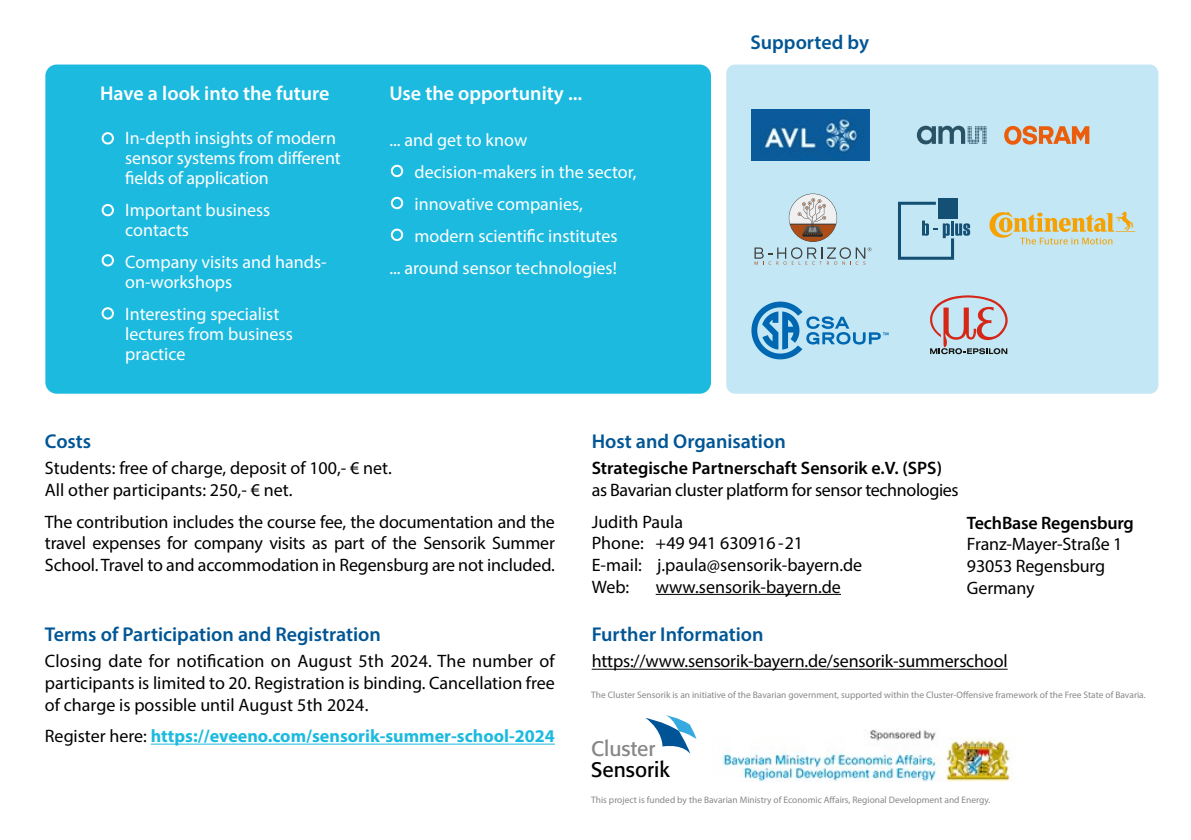
<style>
.page{position:relative;width:1191px;height:840px;background:#fff}
.page>*{position:absolute;margin:0;border:0;box-sizing:border-box;transform-origin:0 0}
.t1{font:20.8px "Formata";color:#000}
.t2{font:20.8px "Formata";color:#878787}
.t3{font:600 20px "Myriad Pro";color:#005695}
.t4{font:600 20px "Myriad Pro";color:#fff}
.t5{font:18px/21.6px "Myriad Pro";color:#000}
.t6{font:18px/20px "Myriad Pro";color:#fff}
.t7{font:600 18px "Myriad Pro";color:#000}
.t8{font:700 18px "Myriad Pro";color:#1dbadf}
.t9{font:18px/31.6px "Myriad Pro";letter-spacing:-.02em;color:#000}
.t10{font:9.4px "Myriad Pro";color:#878787}
.s1{font-weight:400;color:#000}
</style>
<div class="page">
<hr style="left:0;top:0;width:1px;height:839px;background:#88d0ea">
<div style="left:726px;top:64px;width:432px;height:329px;background:#c3e7f4;border-radius:9px"></div>
<div style="left:45px;top:64px;width:666px;height:329px;background:#1dbadf;border-radius:11px"></div>
<div style="left:391px;top:165px;width:12px;height:12px;border:2px solid #fff;border-radius:50%"></div>
<div style="left:391px;top:197px;width:12px;height:12px;border:2px solid #fff;border-radius:50%"></div>
<div style="left:391px;top:228px;width:12px;height:13px;border:2px solid #fff;border-radius:50%"></div>
<div style="left:102px;top:132px;width:12px;height:12px;border:2px solid #fff;border-radius:50%"></div>
<div style="left:102px;top:204px;width:12px;height:12px;border:2px solid #fff;border-radius:50%"></div>
<div style="left:102px;top:254px;width:12px;height:12px;border:2px solid #fff;border-radius:50%"></div>
<div style="left:102px;top:307px;width:12px;height:12px;border:2px solid #fff;border-radius:50%"></div>
<hr style="left:655px;top:593px;width:186px;height:1px;background:#000">
<hr style="left:591px;top:668px;width:416px;height:1px;background:#000">
<hr style="left:151px;top:743px;width:404px;height:1px;background:#1dbadf">
<img style="left:722px;top:729px;width:288px;height:51px">
<svg style="left:645px;top:715px;width:51px;height:38px"></svg>
<svg style="left:989px;top:211px;width:146px;height:33px"></svg>
<svg style="left:789px;top:194px;width:47px;height:47px"></svg>
<svg style="left:754px;top:247px;width:117px;height:18px"></svg>
<svg style="left:898px;top:202px;width:72px;height:57px"></svg>
<div style="left:938px;top:198px;width:19px;height:21px;background:#144f74"></div>
<svg style="left:930px;top:295px;width:77px;height:59px"></svg>
<svg style="left:751px;top:301px;width:137px;height:58px"></svg>
<img style="left:751px;top:109px;width:118px;height:51px">
<svg style="left:917px;top:126px;width:69px;height:18px"></svg>
<svg style="left:1004px;top:126px;width:85px;height:19px"></svg>
<p class="t4" style="left:100px;top:80px;width:231px">Have a look into the future</p>
<p class="t6" style="left:125px;top:127px;width:217px">In-depth insights of modern sensor systems from different fields of application</p>
<p class="t6" style="left:125px;top:199px;width:147px">Important business contacts</p>
<p class="t6" style="left:125px;top:251px;width:203px">Company visits and hands&shy;on-workshops</p>
<p class="t6" style="left:125px;top:303px;width:169px">Interesting specialist lectures from business practice</p>
<p class="t4" style="left:389px;top:80px;width:194px">Use the opportunity ...</p>
<p class="t6" style="left:389px;top:129px;width:139px">... and get to know</p>
<p class="t6" style="left:414px;top:161px;width:223px">decision-makers in the sector,</p>
<p class="t6" style="left:414px;top:193px;width:170px">innovative companies,</p>
<p class="t6" style="left:414px;top:225px;width:205px">modern scientific institutes</p>
<p class="t6" style="left:389px;top:257px;width:229px">... around sensor technologies!</p>
<p class="t3" style="left:750px;top:29px;width:120px">Supported by</p>
<p class="t3" style="left:45px;top:428px;width:48px">Costs</p>
<p class="t3" style="left:591px;top:428px;width:196px">Host and Organisation</p>
<p class="t5" style="left:45px;top:457px;width:348px">Students: free of charge, deposit of 100,- € net.<br>All other participants: 250,- € net.</p>
<p class="t5" style="left:45px;top:510px;width:511px;text-align:justify">The contribution includes the course fee, the documentation and the travel expenses for company visits as part of the Sensorik Summer School. Travel to and accommodation in Regensburg are not included.</p>
<p class="t7" style="left:591px;top:456px;width:352px">Strategische Partnerschaft Sensorik e.V. (SPS)</p>
<p class="t9" style="left:591px;top:473px;width:368px">as Bavarian cluster platform for sensor technologies<br>Judith Paula</p>
<p class="t5" style="left:591px;top:532px;width:272px">Phone: +49 941 630916 -21<br>E-mail: j.paula@sensorik-bayern.de<br>Web:</p>
<p class="t5" style="left:655px;top:575px;width:187px">www.sensorik-bayern.de</p>
<p class="t7" style="left:967px;top:511px;width:168px">TechBase Regensburg</p>
<p class="t5" style="left:967px;top:533px;width:157px">Franz-Mayer-Straße 1<br>93053 Regensburg<br>Germany</p>
<p class="t3" style="left:45px;top:621px;width:337px">Terms of Participation and Registration</p>
<p class="t3" style="left:591px;top:621px;width:173px">Further Information</p>
<p class="t5" style="left:45px;top:650px;width:511px">Closing date for notification on August 5th 2024. The number of</p>
<p class="t5" style="left:591px;top:650px;width:417px">https://www.sensorik-bayern.de/sensorik-summerschool</p>
<p class="t5" style="left:45px;top:671px;width:511px">participants is limited to 20. Registration is binding. Cancellation free of charge is possible until August 5th 2024.</p>
<p class="t8" style="left:45px;top:724px;width:511px"><span class="s1">Register here:</span> https://eveeno.com/sensorik-summer-school-2024</p>
<p class="t10" style="left:591px;top:689px;width:556px">The Cluster Sensorik is an initiative of the Bavarian government, supported within the Cluster-Offensive framework of the Free State of Bavaria.</p>
<p class="t2" style="left:591px;top:735px;width:66px">Cluster</p>
<p class="t1" style="left:591px;top:756px;width:80px">Sensorik</p>
<p class="t10" style="left:591px;top:793px;width:401px">This project is funded by the Bavarian Ministry of Economic Affairs, Regional Development and Energy.</p>
</div>
